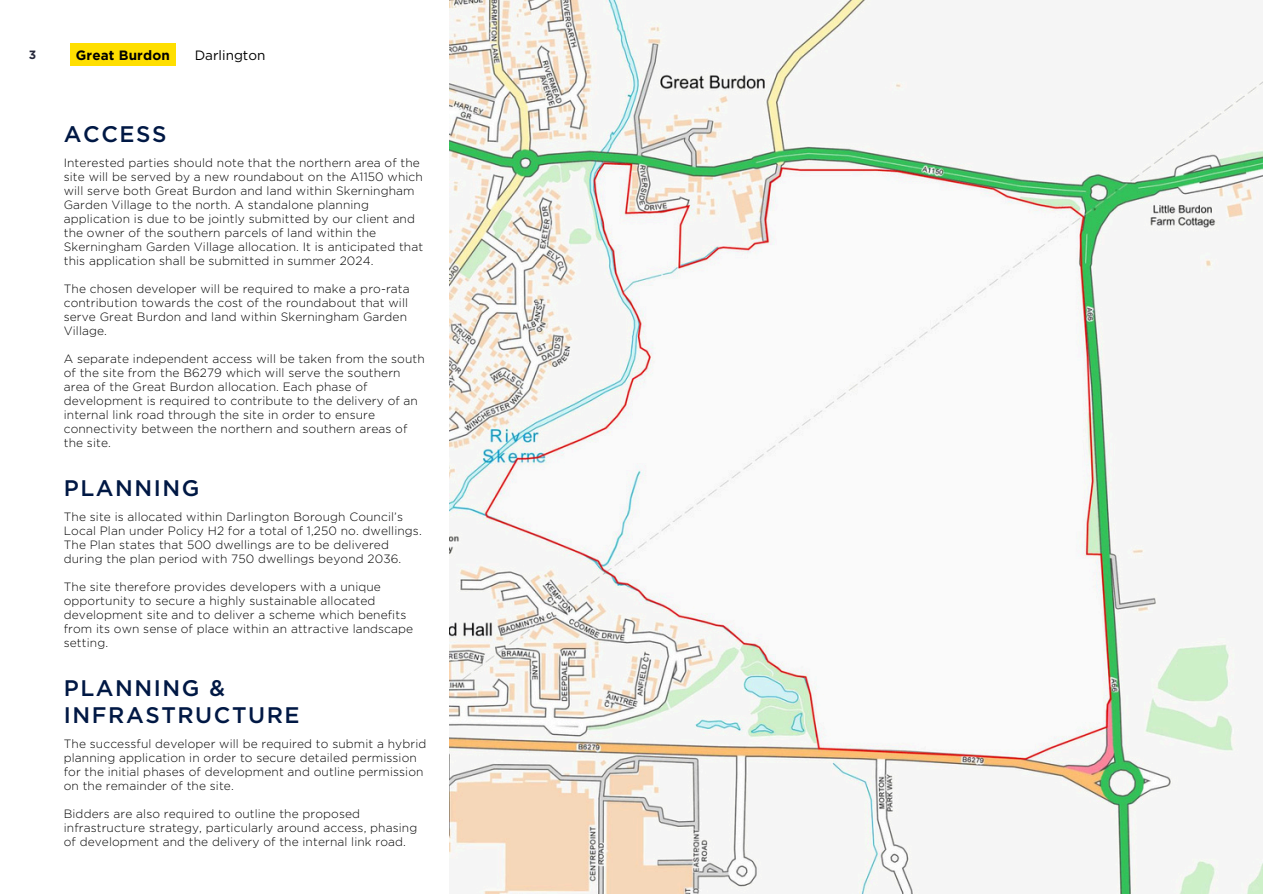
<style>
.page{position:relative;width:1263px;height:894px;background:#fff}
.page>*{position:absolute;margin:0;border:0;box-sizing:border-box;transform-origin:0 0}
.t1{font:500 22.5px/27px "Gotham";letter-spacing:.07em;color:#001844}
.t2{font:700 13.5px "Gotham";letter-spacing:.01em;color:#000}
.t3{font:13.5px "Gotham";color:#000}
.t4{font:300 12px/14px "Gotham";letter-spacing:.01em;color:#000}
.t5{font:700 12px "Gotham";color:#25273a}
</style>
<div class="page">
<div style="left:70px;top:44px;width:105px;height:22px;background:#ffdf00"></div>
<img style="left:449px;top:1px;width:814px;height:892px">
<p class="t5" style="left:29px;top:47px;width:9px">3</p>
<h2 class="t2" style="left:76px;top:47px;width:96px">Great Burdon</h2>
<h3 class="t3" style="left:195px;top:47px;width:72px">Darlington</h3>
<h1 class="t1" style="left:64px;top:120px;width:104px">ACCESS</h1>
<p class="t4" style="left:64px;top:155px;width:361px">Interested parties should note that the northern area of the site will be served by a new roundabout on the A1150 which will serve both Great Burdon and land within Skerningham Garden Village to the north. A standalone planning application is due to be jointly submitted by our client and the owner of the southern parcels of land within the Skerningham Garden Village allocation. It is anticipated that this application shall be submitted in summer 2024.</p>
<p class="t4" style="left:64px;top:281px;width:347px">The chosen developer will be required to make a pro-rata contribution towards the cost of the roundabout that will serve Great Burdon and land within Skerningham Garden Village.</p>
<p class="t4" style="left:64px;top:351px;width:362px">A separate independent access will be taken from the south of the site from the B6279 which will serve the southern area of the Great Burdon allocation. Each phase of development is required to contribute to the delivery of an internal link road through the site in order to ensure connectivity between the northern and southern areas of the site.</p>
<h1 class="t1" style="left:64px;top:474px;width:137px">PLANNING</h1>
<h4 class="t4" style="left:64px;top:509px;width:359px">The site is allocated within Darlington Borough Council’s Local Plan under Policy H2 for a total of 1,250 no. dwellings.<br>The Plan states that 500 dwellings are to be delivered during the plan period with 750 dwellings beyond 2036.</h4>
<p class="t4" style="left:64px;top:579px;width:351px">The site therefore provides developers with a unique opportunity to secure a highly sustainable allocated development site and to deliver a scheme which benefits from its own sense of place within an attractive landscape setting.</p>
<h1 class="t1" style="left:64px;top:674px;width:237px">PLANNING &amp;<br>INFRASTRUCTURE</h1>
<h4 class="t4" style="left:64px;top:736px;width:364px">The successful developer will be required to submit a hybrid planning application in order to secure detailed permission for the initial phases of development and outline permission on the remainder of the site.</h4>
<p class="t4" style="left:64px;top:806px;width:355px">Bidders are also required to outline the proposed infrastructure strategy, particularly around access, phasing of development and the delivery of the internal link road.</p>
</div>
